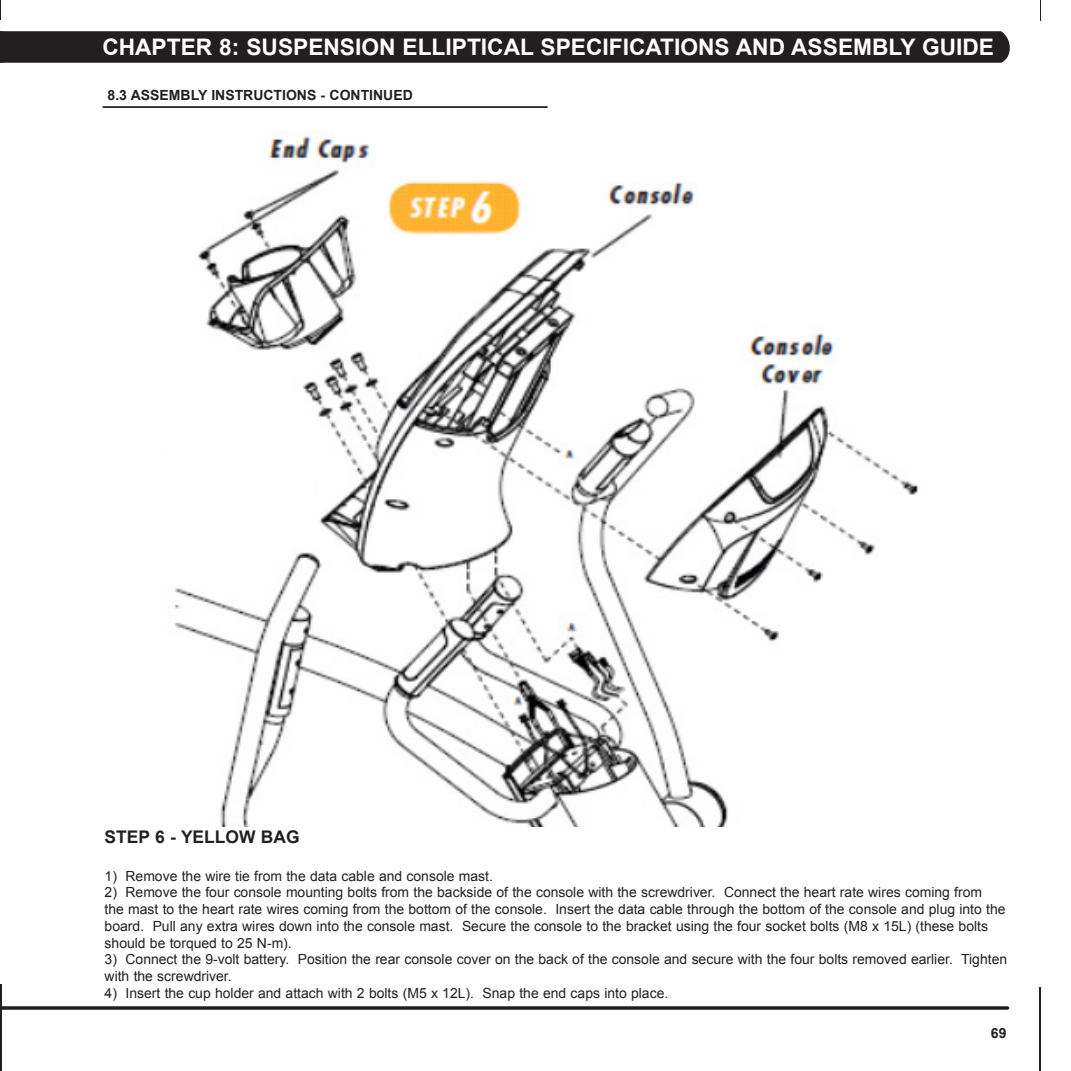
<style>
.page{position:relative;width:1071px;height:1071px;background:#fff}
.page>*{position:absolute;margin:0;border:0;box-sizing:border-box;transform-origin:0 0}
.t1{font:700 22.75px "Arial";color:#fff}
.t2{font:700 17.5px "Arial";color:#231f20}
.t3{font:14px/16.8px "Arial";color:#231f20}
.t4{font:700 14px "Arial";color:#231f20}
</style>
<div class="page">
<hr style="left:1039px;top:987px;width:2px;height:84px;background:#231f20">
<svg style="left:2px;top:1006px;width:1007px;height:4px;background:#3e3a3b"></svg>
<svg style="left:0;top:0;width:1px;height:20px"></svg>
<svg style="left:1040px;top:0;width:1px;height:20px"></svg>
<div style="left:0;top:31px;width:1010px;height:32px;background:#231f20"></div>
<hr style="left:0;top:985px;width:2px;height:86px;background:#231f20">
<hr style="left:102px;top:106px;width:446px;height:2px;background:#231f20">
<img style="left:175px;top:134px;width:744px;height:693px">
<div style="left:168px;top:428px;width:147px;height:96px;background:#fff"></div>
<div style="left:799px;top:660px;width:181px;height:88px;background:#fff"></div>
<h1 class="t1" style="left:102px;top:32px;width:893px">CHAPTER 8: SUSPENSION ELLIPTICAL SPECIFICATIONS AND ASSEMBLY GUIDE</h1>
<p class="t4" style="left:108px;top:86px;width:307px">8.3 ASSEMBLY INSTRUCTIONS - CONTINUED</p>
<p class="t2" style="left:105px;top:825px;width:197px">STEP 6 - YELLOW BAG</p>
<p class="t3" style="left:105px;top:867px;width:390px">1) remove the wire tie from the data cable and console mast.</p>
<p class="t3" style="left:105px;top:884px;width:902px">2) remove the four console mounting bolts from the backside of the console with the screwdriver. Connect the heart rate wires coming from<br>the mast to the heart rate wires coming from the bottom of the console. Insert the data cable through the bottom of the console and plug into the board. Pull any extra wires down into the console mast. Secure the console to the bracket using the four socket bolts (M8 x 15l) (these bolts should be torqued to 25 n-m).</p>
<p class="t3" style="left:105px;top:951px;width:904px">3) Connect the 9-volt battery. Position the rear console cover on the back of the console and secure with the four bolts removed earlier. tighten with the screwdriver.</p>
<p class="t3" style="left:105px;top:985px;width:565px">4) Insert the cup holder and attach with 2 bolts (M5 x 12l). Snap the end caps into place.</p>
<p class="t4" style="left:991px;top:1023px;width:17px">69</p>
</div>
